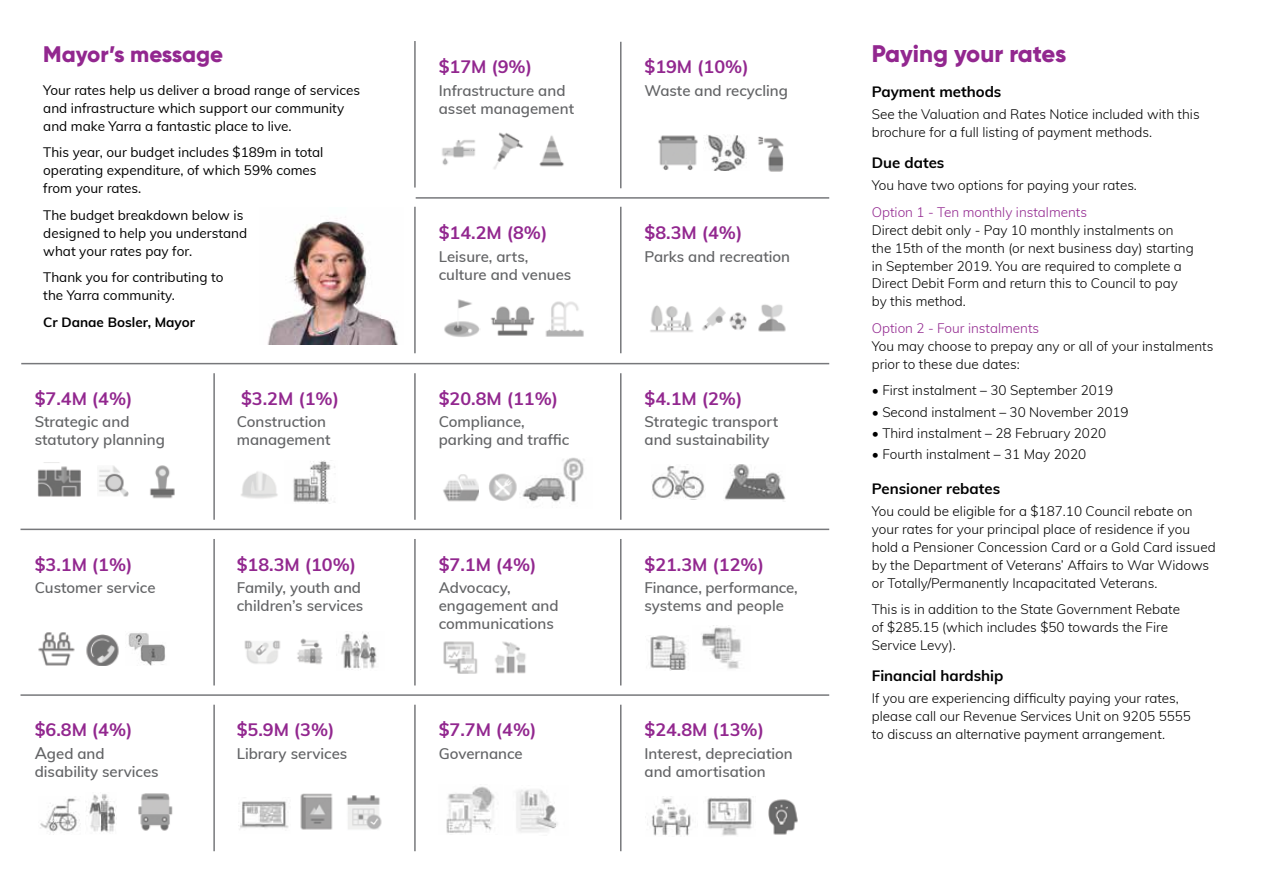
<style>
.page{position:relative;width:1263px;height:893px;background:#fff}
.page>*{position:absolute;margin:0;border:0;box-sizing:border-box;transform-origin:0 0}
.t1{font:800 24px "Gilroy";color:#92278f}
.t2{font:800 22.5px "Gilroy";color:#92278f}
.t3{font:700 18px "Muli";color:#92278f}
.t4{font:600 15px/18px "Muli";color:#636466}
.t5{font:700 15px "Muli";color:#000}
.t6{font:300 13.5px/18px "Muli";color:#000}
.t7{font:13.5px/18px "Muli";color:#000}
.t8{font:300 13.5px "Muli";color:#92278f}
.t9{font:700 13.5px "Muli";color:#000}
.s1{font-size:16.5px}
</style>
<div class="page">
<img style="left:442px;top:140px;width:34px;height:25px">
<img style="left:493px;top:132px;width:71px;height:37px">
<img style="left:658px;top:135px;width:40px;height:35px">
<img style="left:704px;top:135px;width:43px;height:36px">
<img style="left:758px;top:136px;width:26px;height:36px">
<img style="left:650px;top:305px;width:43px;height:27px">
<img style="left:702px;top:307px;width:24px;height:24px">
<img style="left:729px;top:312px;width:18px;height:18px">
<img style="left:758px;top:304px;width:28px;height:28px">
<img style="left:444px;top:299px;width:36px;height:38px">
<img style="left:490px;top:306px;width:45px;height:30px">
<img style="left:545px;top:301px;width:39px;height:36px">
<img style="left:241px;top:471px;width:37px;height:28px">
<img style="left:293px;top:460px;width:42px;height:43px">
<img style="left:37px;top:466px;width:43px;height:31px">
<img style="left:99px;top:465px;width:29px;height:32px">
<img style="left:150px;top:465px;width:25px;height:34px">
<img style="left:244px;top:640px;width:36px;height:24px">
<img style="left:297px;top:638px;width:26px;height:26px">
<img style="left:341px;top:632px;width:36px;height:38px">
<img style="left:38px;top:632px;width:37px;height:34px">
<img style="left:86px;top:635px;width:33px;height:31px">
<img style="left:128px;top:633px;width:37px;height:33px">
<img style="left:40px;top:798px;width:41px;height:34px">
<img style="left:86px;top:794px;width:31px;height:38px">
<img style="left:138px;top:793px;width:35px;height:38px">
<img style="left:239px;top:801px;width:50px;height:29px">
<img style="left:300px;top:793px;width:33px;height:37px">
<img style="left:347px;top:795px;width:35px;height:35px">
<img style="left:443px;top:474px;width:36px;height:28px">
<img style="left:489px;top:473px;width:28px;height:28px">
<img style="left:522px;top:457px;width:63px;height:45px">
<img style="left:652px;top:466px;width:53px;height:33px">
<img style="left:724px;top:464px;width:62px;height:38px">
<img style="left:650px;top:635px;width:37px;height:35px">
<img style="left:702px;top:627px;width:39px;height:42px">
<img style="left:495px;top:641px;width:31px;height:33px">
<img style="left:443px;top:641px;width:35px;height:33px">
<img style="left:446px;top:786px;width:112px;height:48px">
<img style="left:645px;top:798px;width:46px;height:38px">
<img style="left:707px;top:798px;width:45px;height:38px">
<img style="left:768px;top:799px;width:30px;height:36px">
<hr style="left:620px;top:42px;width:1px;height:146px;background:#77787b">
<hr style="left:620px;top:207px;width:1px;height:146px;background:#77787b">
<hr style="left:620px;top:373px;width:1px;height:147px;background:#77787b">
<hr style="left:414px;top:373px;width:2px;height:147px;background:#77787b">
<hr style="left:414px;top:41px;width:2px;height:147px;background:#77787b">
<hr style="left:213px;top:373px;width:2px;height:147px;background:#77787b">
<hr style="left:620px;top:539px;width:1px;height:146px;background:#77787b">
<hr style="left:414px;top:539px;width:2px;height:146px;background:#77787b">
<hr style="left:414px;top:207px;width:2px;height:146px;background:#77787b">
<hr style="left:213px;top:539px;width:2px;height:146px;background:#77787b">
<hr style="left:620px;top:705px;width:1px;height:146px;background:#77787b">
<hr style="left:414px;top:705px;width:2px;height:146px;background:#77787b">
<hr style="left:213px;top:705px;width:2px;height:146px;background:#77787b">
<hr style="left:21px;top:363px;width:808px;height:1px;background:#77787b">
<hr style="left:416px;top:197px;width:413px;height:2px;background:#77787b">
<hr style="left:21px;top:529px;width:808px;height:1px;background:#77787b">
<hr style="left:21px;top:694px;width:808px;height:2px;background:#77787b">
<img style="left:267px;top:218px;width:131px;height:126px">
<h2 class="t2" style="left:43px;top:40px;width:181px">Mayor’s message</h2>
<p class="t7" style="left:43px;top:80px;width:318px">Your rates help us deliver a broad range of services and infrastructure which support our community and make Yarra a fantastic place to live.</p>
<p class="t7" style="left:43px;top:143px;width:282px">This year, our budget includes $189m in total operating expenditure, of which 59% comes from your rates.</p>
<p class="t7" style="left:43px;top:205px;width:205px">The budget breakdown below is designed to help you understand what your rates pay for.</p>
<p class="t7" style="left:43px;top:268px;width:182px">Thank you for contributing to the Yarra community.</p>
<p class="t9" style="left:43px;top:312px;width:153px">Cr Danae Bosler, Mayor</p>
<h3 class="t3" style="left:35px;top:385px;width:99px">$7.4M (4%)</h3>
<p class="t4" style="left:35px;top:412px;width:132px">Strategic and statutory planning</p>
<h3 class="t3" style="left:35px;top:551px;width:99px">$3.1M (1%)</h3>
<p class="t4" style="left:35px;top:578px;width:122px">Customer service</p>
<h3 class="t3" style="left:35px;top:717px;width:99px">$6.8M (4%)</h3>
<p class="t4" style="left:35px;top:744px;width:126px"><span class="s1">A</span>ged and disability services</p>
<h3 class="t3" style="left:241px;top:385px;width:99px">$3.2M (1%)</h3>
<p class="t4" style="left:237px;top:412px;width:95px">Construction management</p>
<h3 class="t3" style="left:237px;top:551px;width:121px">$18.3M (10%)</h3>
<p class="t4" style="left:237px;top:578px;width:128px">Family, youth and children’s services</p>
<h3 class="t3" style="left:237px;top:717px;width:99px">$5.9M (3%)</h3>
<p class="t4" style="left:237px;top:744px;width:112px">Library services</p>
<h3 class="t3" style="left:439px;top:54px;width:95px">$17M (9%)</h3>
<p class="t4" style="left:439px;top:81px;width:137px">Infrastructure and asset management</p>
<h3 class="t3" style="left:439px;top:219px;width:110px">$14.2M (8%)</h3>
<p class="t4" style="left:439px;top:246px;width:134px">Leisure, arts, culture and venues</p>
<h3 class="t3" style="left:439px;top:385px;width:121px">$20.8M (11%)</h3>
<p class="t4" style="left:439px;top:412px;width:132px">Compliance, parking and traffic</p>
<h3 class="t3" style="left:439px;top:551px;width:99px">$7.1M (4%)</h3>
<p class="t4" style="left:439px;top:578px;width:121px">Advocacy, engagement and communications</p>
<h3 class="t3" style="left:439px;top:717px;width:99px">$7.7M (4%)</h3>
<p class="t4" style="left:439px;top:744px;width:86px">Governance</p>
<h3 class="t3" style="left:644px;top:54px;width:106px">$19M (10%)</h3>
<p class="t4" style="left:644px;top:81px;width:145px">Waste and recycling</p>
<h3 class="t3" style="left:644px;top:219px;width:99px">$8.3M (4%)</h3>
<p class="t4" style="left:644px;top:246px;width:147px">Parks and recreation</p>
<h3 class="t3" style="left:644px;top:385px;width:99px">$4.1M (2%)</h3>
<p class="t4" style="left:644px;top:412px;width:135px">Strategic transport and sustainability</p>
<h3 class="t3" style="left:644px;top:551px;width:121px">$21.3M (12%)</h3>
<p class="t4" style="left:644px;top:578px;width:155px">Finance, performance, systems and people</p>
<h3 class="t3" style="left:644px;top:717px;width:121px">$24.8M (13%)</h3>
<p class="t4" style="left:644px;top:744px;width:150px">Interest, depreciation and amortisation</p>
<h1 class="t1" style="left:872px;top:38px;width:196px">Paying your rates</h1>
<p class="t5" style="left:872px;top:80px;width:131px">Payment methods</p>
<p class="t6" style="left:872px;top:104px;width:329px">See the Valuation and Rates Notice included with this brochure for a full listing of payment methods.</p>
<p class="t5" style="left:872px;top:151px;width:74px">Due dates</p>
<p class="t6" style="left:872px;top:176px;width:267px">You have two options for paying your rates.</p>
<p class="t8" style="left:872px;top:202px;width:217px">Option 1 - Ten monthly instalments</p>
<p class="t6" style="left:872px;top:220px;width:324px">Direct debit only - Pay 10 monthly instalments on the 15th of the month (or next business day) starting in September 2019. You are required to complete a Direct Debit Form and return this to Council to pay by this method.</p>
<p class="t8" style="left:872px;top:318px;width:169px">Option 2 - Four instalments</p>
<p class="t6" style="left:872px;top:336px;width:343px">You may choose to prepay any or all of your instalments prior to these due dates:</p>
<p class="t6" style="left:872px;top:381px;width:243px">• First instalment – 30 September 2019</p>
<p class="t6" style="left:872px;top:402px;width:258px">• Second instalment – 30 November 2019</p>
<p class="t6" style="left:872px;top:423px;width:236px">• Third instalment – 28 February 2020</p>
<p class="t6" style="left:872px;top:444px;width:216px">• Fourth instalment – 31 May 2020</p>
<p class="t5" style="left:872px;top:477px;width:130px">Pensioner rebates</p>
<p class="t6" style="left:872px;top:501px;width:345px">You could be eligible for a $187.10 Council rebate on your rates for your principal place of residence if you hold a Pensioner Concession Card or a Gold Card issued by the Department of Veterans’ Affairs to War Widows or Totally/Permanently Incapacitated Veterans.</p>
<p class="t6" style="left:872px;top:600px;width:310px">This is in addition to the State Government Rebate of $285.15 (which includes $50 towards the Fire<br>Service Levy).</p>
<p class="t5" style="left:872px;top:665px;width:133px">Financial hardship</p>
<p class="t6" style="left:872px;top:689px;width:321px">If you are experiencing difficulty paying your rates, please call our Revenue Services Unit on 9205 5555 to discuss an alternative payment arrangement.</p>
</div>
